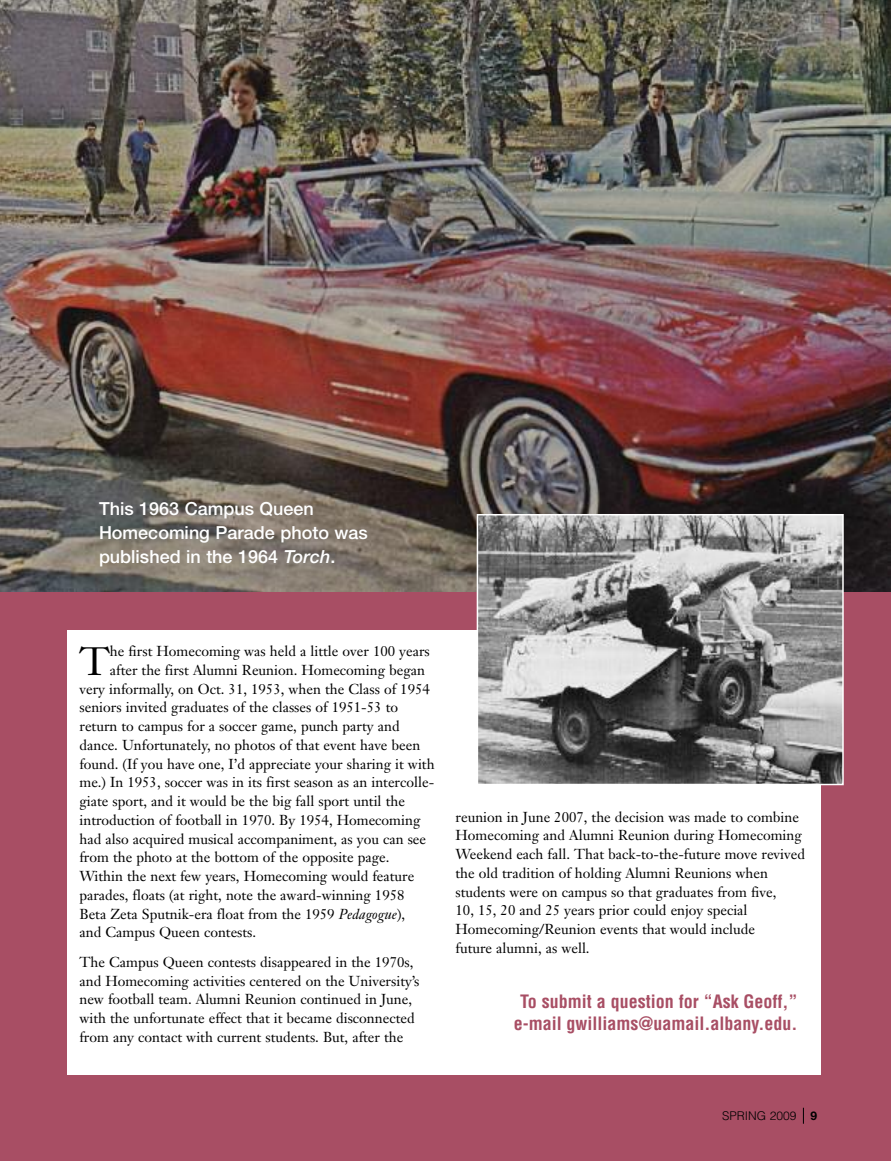
<style>
.page{position:relative;width:891px;height:1161px;background:#fff}
.page>*{position:absolute;margin:0;border:0;box-sizing:border-box;transform-origin:0 0}
.t1{font:39.15px "Janson Text LT";color:#000}
.t2{font:500 18px/24px "Helvetica Neue";color:#fff}
.t3{font:700 condensed 18px/22.5px "Helvetica";color:#a84e64;text-align:center}
.t4{font:14.25px/18.8px "Janson Text LT";color:#000}
.t5{font:300 12px "Helvetica";color:#000}
.s1{font-style:italic}
.s2{font-family:"Helvetica Neue";font-weight:700}
</style>
<div class="page">
<div style="left:0;top:591px;width:891px;height:570px;background:#a84e64"></div>
<svg style="left:803px;top:1108px;width:1px;height:16px"></svg>
<img style="left:0;top:0;width:891px;height:592px">
<div style="left:68px;top:630px;width:753px;height:444px;background:#fff"></div>
<img style="left:480px;top:517px;width:361px;height:265px">
<div style="left:477px;top:514px;width:367px;height:271px;border:2px solid #fff"></div>
<p class="t2" style="left:99px;top:498px;width:270px">This 1963 Campus Queen<br>Homecoming Parade photo was published in the 1964 <span class="s1">Torch</span>.</p>
<h1 class="t1" style="left:80px;top:647px;width:32px">T</h1>
<p class="t4" style="left:110px;top:644px;width:321px">he first Homecoming was held a little over 100 years</p>
<p class="t4" style="left:110px;top:662px;width:317px">after the first Alumni Reunion. Homecoming began</p>
<p class="t4" style="left:80px;top:681px;width:352px">very informally, on Oct. 31, 1953, when the Class of 1954</p>
<p class="t4" style="left:80px;top:700px;width:320px">seniors invited graduates of the classes of 1951-53 to</p>
<p class="t4" style="left:80px;top:719px;width:322px">return to campus for a soccer game, punch party and</p>
<p class="t4" style="left:80px;top:737px;width:342px">dance. Unfortunately, no photos of that event have been</p>
<p class="t4" style="left:80px;top:756px;width:357px">found. (If you have one, I’d appreciate your sharing it with</p>
<p class="t4" style="left:80px;top:775px;width:356px">me.) In 1953, soccer was in its first season as an intercolle-</p>
<p class="t4" style="left:79px;top:794px;width:327px">giate sport, and it would be the big fall sport until the</p>
<p class="t4" style="left:79px;top:812px;width:342px">introduction of football in 1970. By 1954, Homecoming</p>
<p class="t4" style="left:79px;top:831px;width:348px">had also acquired musical accompaniment, as you can see</p>
<p class="t4" style="left:79px;top:850px;width:311px">from the photo at the bottom of the opposite page.</p>
<p class="t4" style="left:79px;top:869px;width:336px">Within the next few years, Homecoming would feature</p>
<p class="t4" style="left:79px;top:887px;width:327px">parades, floats (at right, note the award-winning 1958</p>
<p class="t4" style="left:79px;top:906px;width:327px">Beta Zeta Sputnik-era float from the 1959 <span class="s1">Pedagogue</span>),</p>
<p class="t4" style="left:79px;top:925px;width:178px">and Campus Queen contests.</p>
<p class="t4" style="left:79px;top:954px;width:341px">The Campus Queen contests disappeared in the 1970s, and Homecoming activities centered on the University’s new football team. Alumni Reunion continued in June, with the unfortunate effect that it became disconnected from any contact with current students. But, after the</p>
<p class="t4" style="left:456px;top:809px;width:351px">reunion in June 2007, the decision was made to combine Homecoming and Alumni Reunion during Homecoming Weekend each fall. That back-to-the-future move revived the old tradition of holding Alumni Reunions when students were on campus so that graduates from five,<br>10, 15, 20 and 25 years prior could enjoy special Homecoming/Reunion events that would include<br>future alumni, as well.</p>
<p class="t3" style="left:514px;top:990px;width:285px">To submit a question for “Ask Geoff,” e-mail gwilliams@uamail.albany.edu.</p>
<p class="t5" style="left:722px;top:1109px;width:97px">SPRING 2009 <span class="s2">9</span></p>
</div>
